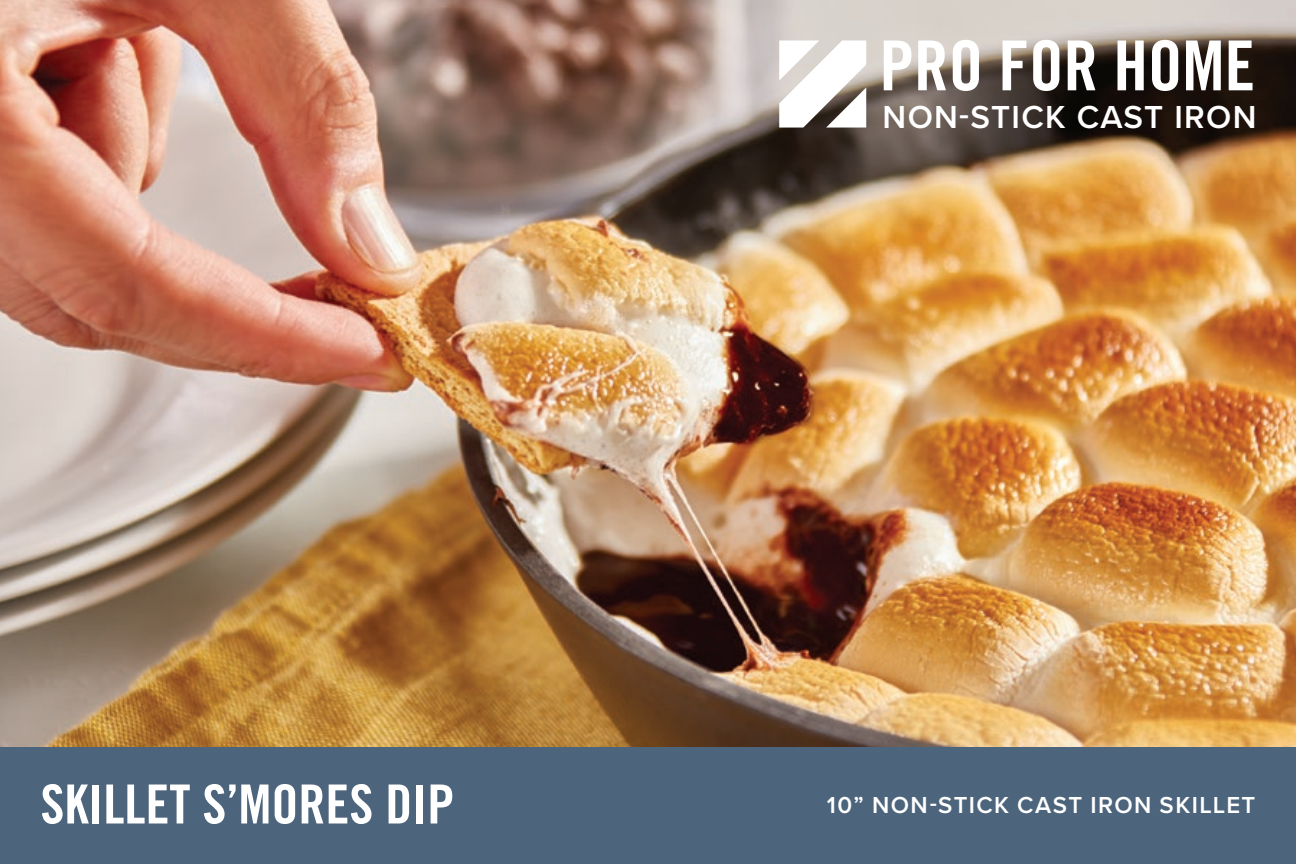
<style>
.page{position:relative;width:1296px;height:864px;background:#fff}
.page>*{position:absolute;margin:0;border:0;box-sizing:border-box;transform-origin:0 0}
.t1{font:69px "Trade Gothic LT Std Bd Cn 20";color:#fff}
.t2{font:54px "Trade Gothic LT Std Bd Cn 20";color:#fff}
.t3{font:600 33px "Proxima Nova";letter-spacing:.04em;color:#fff}
.t4{font:600 24px "Proxima Nova";letter-spacing:.06em;color:#fff}
</style>
<div class="page">
<img style="left:0;top:0;width:1296px;height:747px">
<div style="left:0;top:747px;width:1296px;height:117px;background:#4c657c"></div>
<svg style="left:779px;top:40px;width:87px;height:88px"></svg>
<p class="t2" style="left:40px;top:771px;width:415px">SKILLET S’MORES DIP</p>
<p class="t1" style="left:880px;top:24px;width:377px">PRO FOR HOME</p>
<p class="t3" style="left:883px;top:92px;width:376px">NON-STICK CAST IRON</p>
<p class="t4" style="left:827px;top:788px;width:430px">10” NON-STICK CAST IRON SKILLET</p>
</div>
